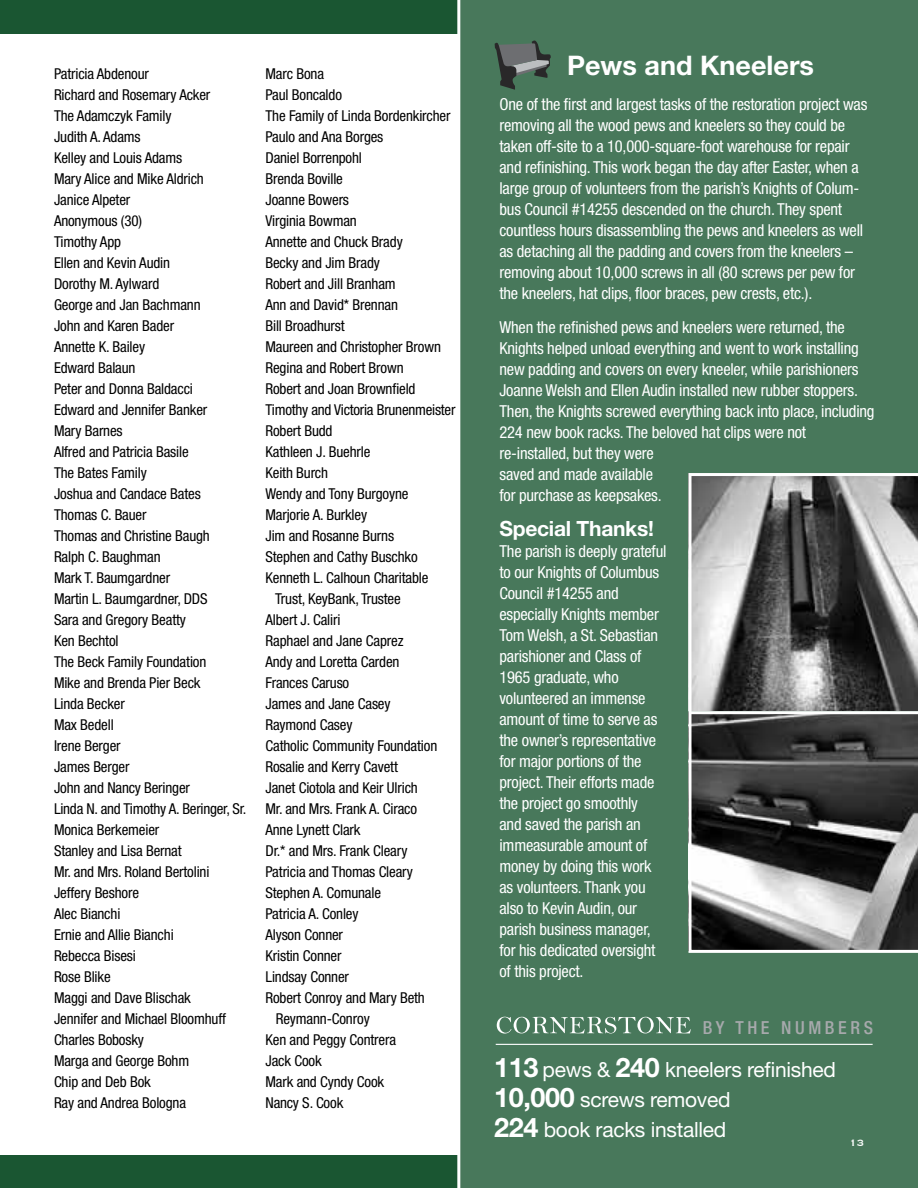
<style>
.page{position:relative;width:918px;height:1188px;background:#1a5632}
.page>*{position:absolute;margin:0;border:0;box-sizing:border-box;transform-origin:0 0}
.t1{font:700 27px "Helvetica Neue";color:#fff}
.t2{font:21px/30px "Helvetica Neue";letter-spacing:-.015em;color:#fff}
.t3{font:700 21px "Helvetica Neue";letter-spacing:-.015em;color:#fff}
.t4{font:500 condensed 18px "Helvetica Neue";letter-spacing:.2em;color:#a7a9ac}
.t5{font:condensed 16.5px/21px "Helvetica Neue";letter-spacing:-.015em;color:#fff}
.t6{font:condensed 15px/21px "Helvetica Neue";letter-spacing:-.01em;color:#000}
.t7{font:12px "Copperplate";color:#fff}
.s1{font-weight:700;font-size:27px}
</style>
<div class="page">
<div style="left:0;top:34px;width:884px;height:1121px;background:#fff"></div>
<div style="left:459px;top:0;width:459px;height:1188px;background:#48785b"></div>
<svg style="left:497px;top:1017px;width:194px;height:17px"></svg>
<hr style="left:496px;top:1044px;width:377px;height:1px;background:#fff">
<svg style="left:495px;top:40px;width:56px;height:50px"></svg>
<svg style="left:688px;top:473px;width:230px;height:480px;background:#6c6c6c"></svg>
<hr style="left:457px;top:0;width:3px;height:1188px;background:#fff">
<hr style="left:690px;top:711px;width:228px;height:3px;background:#fff">
<p class="t6" style="left:54px;top:63px;width:194px">Patricia Abdenour<br>Richard and Rosemary Acker<br>The Adamczyk Family<br>Judith A. Adams<br>Kelley and Louis Adams<br>Mary Alice and Mike Aldrich<br>Janice Alpeter<br>Anonymous (30)<br>Timothy App<br>Ellen and Kevin Audin<br>Dorothy M. Aylward<br>George and Jan Bachmann<br>John and Karen Bader<br>Annette K. Bailey<br>Edward Balaun<br>Peter and Donna Baldacci<br>Edward and Jennifer Banker<br>Mary Barnes<br>Alfred and Patricia Basile<br>The Bates Family<br>Joshua and Candace Bates<br>Thomas C. Bauer<br>Thomas and Christine Baugh<br>Ralph C. Baughman<br>Mark T. Baumgardner<br>Martin L. Baumgardner, DDS<br>Sara and Gregory Beatty<br>Ken Bechtol<br>The Beck Family Foundation<br>Mike and Brenda Pier Beck<br>Linda Becker<br>Max Bedell<br>Irene Berger<br>James Berger<br>John and Nancy Beringer<br>Linda N. and Timothy A. Beringer, Sr.<br>Monica Berkemeier<br>Stanley and Lisa Bernat<br>Mr. and Mrs. Roland Bertolini<br>Jeffery Beshore<br>Alec Bianchi<br>Ernie and Allie Bianchi<br>Rebecca Bisesi<br>Rose Blike<br>Maggi and Dave Blischak<br>Jennifer and Michael Bloomhuff<br>Charles Bobosky<br>Marga and George Bohm<br>Chip and Deb Bok<br>Ray and Andrea Bologna</p>
<p class="t6" style="left:266px;top:63px;width:60px">Marc Bona</p>
<p class="t6" style="left:266px;top:84px;width:78px">Paul Boncaldo</p>
<p class="t6" style="left:266px;top:105px;width:187px">The Family of Linda Bordenkircher</p>
<p class="t6" style="left:266px;top:126px;width:119px">Paulo and Ana Borges</p>
<p class="t6" style="left:266px;top:147px;width:98px">Daniel Borrenpohl</p>
<p class="t6" style="left:266px;top:168px;width:79px">Brenda Boville</p>
<p class="t6" style="left:266px;top:189px;width:85px">Joanne Bowers</p>
<p class="t6" style="left:266px;top:210px;width:93px">Virginia Bowman</p>
<p class="t6" style="left:266px;top:231px;width:139px">Annette and Chuck Brady</p>
<p class="t6" style="left:266px;top:252px;width:116px">Becky and Jim Brady</p>
<p class="t6" style="left:266px;top:273px;width:132px">Robert and Jill Branham</p>
<p class="t6" style="left:266px;top:294px;width:134px">Ann and David* Brennan</p>
<p class="t6" style="left:266px;top:315px;width:81px">Bill Broadhurst</p>
<p class="t6" style="left:266px;top:336px;width:177px">Maureen and Christopher Brown</p>
<p class="t6" style="left:266px;top:357px;width:140px">Regina and Robert Brown</p>
<p class="t6" style="left:266px;top:378px;width:152px">Robert and Joan Brownfield</p>
<p class="t6" style="left:266px;top:399px;width:191px">Timothy and Victoria Brunenmeister</p>
<p class="t6" style="left:266px;top:420px;width:69px">Robert Budd</p>
<p class="t6" style="left:266px;top:441px;width:106px">Kathleen J. Buehrle</p>
<p class="t6" style="left:266px;top:462px;width:64px">Keith Burch</p>
<p class="t6" style="left:266px;top:483px;width:145px">Wendy and Tony Burgoyne</p>
<p class="t6" style="left:266px;top:504px;width:103px">Marjorie A. Burkley</p>
<p class="t6" style="left:266px;top:525px;width:130px">Jim and Rosanne Burns</p>
<p class="t6" style="left:266px;top:546px;width:154px">Stephen and Cathy Buschko</p>
<p class="t6" style="left:266px;top:567px;width:164px">Kenneth L. Calhoun Charitable</p>
<p class="t6" style="left:275px;top:588px;width:127px">Trust, KeyBank, Trustee</p>
<p class="t6" style="left:266px;top:609px;width:76px">Albert J. Caliri</p>
<p class="t6" style="left:266px;top:630px;width:140px">Raphael and Jane Caprez</p>
<p class="t6" style="left:266px;top:651px;width:135px">Andy and Loretta Carden</p>
<p class="t6" style="left:266px;top:672px;width:85px">Frances Caruso</p>
<p class="t6" style="left:266px;top:693px;width:127px">James and Jane Casey</p>
<p class="t6" style="left:266px;top:714px;width:89px">Raymond Casey</p>
<p class="t6" style="left:266px;top:735px;width:173px">Catholic Community Foundation</p>
<p class="t6" style="left:266px;top:756px;width:134px">Rosalie and Kerry Cavett</p>
<p class="t6" style="left:266px;top:777px;width:154px">Janet Ciotola and Keir Ulrich</p>
<p class="t6" style="left:266px;top:798px;width:153px">Mr. and Mrs. Frank A. Ciraco</p>
<p class="t6" style="left:266px;top:819px;width:97px">Anne Lynett Clark</p>
<p class="t6" style="left:266px;top:840px;width:143px">Dr.* and Mrs. Frank Cleary</p>
<p class="t6" style="left:266px;top:861px;width:149px">Patricia and Thomas Cleary</p>
<p class="t6" style="left:266px;top:882px;width:117px">Stephen A. Comunale</p>
<p class="t6" style="left:266px;top:903px;width:95px">Patricia A. Conley</p>
<p class="t6" style="left:266px;top:924px;width:79px">Alyson Conner</p>
<p class="t6" style="left:266px;top:945px;width:78px">Kristin Conner</p>
<p class="t6" style="left:266px;top:966px;width:85px">Lindsay Conner</p>
<p class="t6" style="left:266px;top:987px;width:161px">Robert Conroy and Mary Beth</p>
<p class="t6" style="left:276px;top:1008px;width:95px">Reymann-Conroy</p>
<p class="t6" style="left:266px;top:1029px;width:132px">Ken and Peggy Contrera</p>
<p class="t6" style="left:266px;top:1050px;width:58px">Jack Cook</p>
<p class="t6" style="left:266px;top:1071px;width:120px">Mark and Cyndy Cook</p>
<p class="t6" style="left:266px;top:1092px;width:79px">Nancy S. Cook</p>
<h1 class="t1" style="left:567px;top:49px;width:248px">Pews and Kneelers</h1>
<p class="t5" style="left:500px;top:93px;width:369px">One of the first and largest tasks of the restoration project was removing all the wood pews and kneelers so they could be taken off-site to a 10,000-square-foot warehouse for repair and refinishing. This work began the day after Easter, when a large group of volunteers from the parish’s Knights of Colum&shy;bus Council #14255 descended on the church. They spent countless hours disassembling the pews and kneelers as well as detaching all the padding and covers from the kneelers – removing about 10,000 screws in all (80 screws per pew for the kneelers, hat clips, floor braces, pew crests, etc.).</p>
<p class="t5" style="left:500px;top:317px;width:377px">When the refinished pews and kneelers were returned, the Knights helped unload everything and went to work installing new padding and covers on every kneeler, while parishioners Joanne Welsh and Ellen Audin installed new rubber stoppers.<br>Then, the Knights screwed everything back into place, including 224 new book racks. The beloved hat clips were not re-installed, but they were<br>saved and made available<br>for purchase as keepsakes.</p>
<h2 class="t3" style="left:500px;top:515px;width:156px">Special Thanks!</h2>
<p class="t5" style="left:500px;top:540px;width:168px">The parish is deeply grateful to our Knights of Columbus<br>Council #14255 and especially Knights member<br>Tom Welsh, a St. Sebastian parishioner and Class of<br>1965 graduate, who volunteered an immense amount of time to serve as the owner’s representative for major portions of the project. Their efforts made the project go smoothly<br>and saved the parish an immeasurable amount of money by doing this work as volunteers. Thank you also to Kevin Audin, our parish business manager, for his dedicated oversight of this project.</p>
<p class="t4" style="left:703px;top:1017px;width:172px">BY THE NUMBERS</p>
<h2 class="t2" style="left:494px;top:1055px;width:343px"><span class="s1">113</span> pews &amp; <span class="s1">240</span> kneelers refinished<br><span class="s1">10,000</span> screws removed<br><span class="s1">224</span> book racks installed</h2>
<p class="t7" style="left:849px;top:1135px;width:16px">13</p>
</div>
